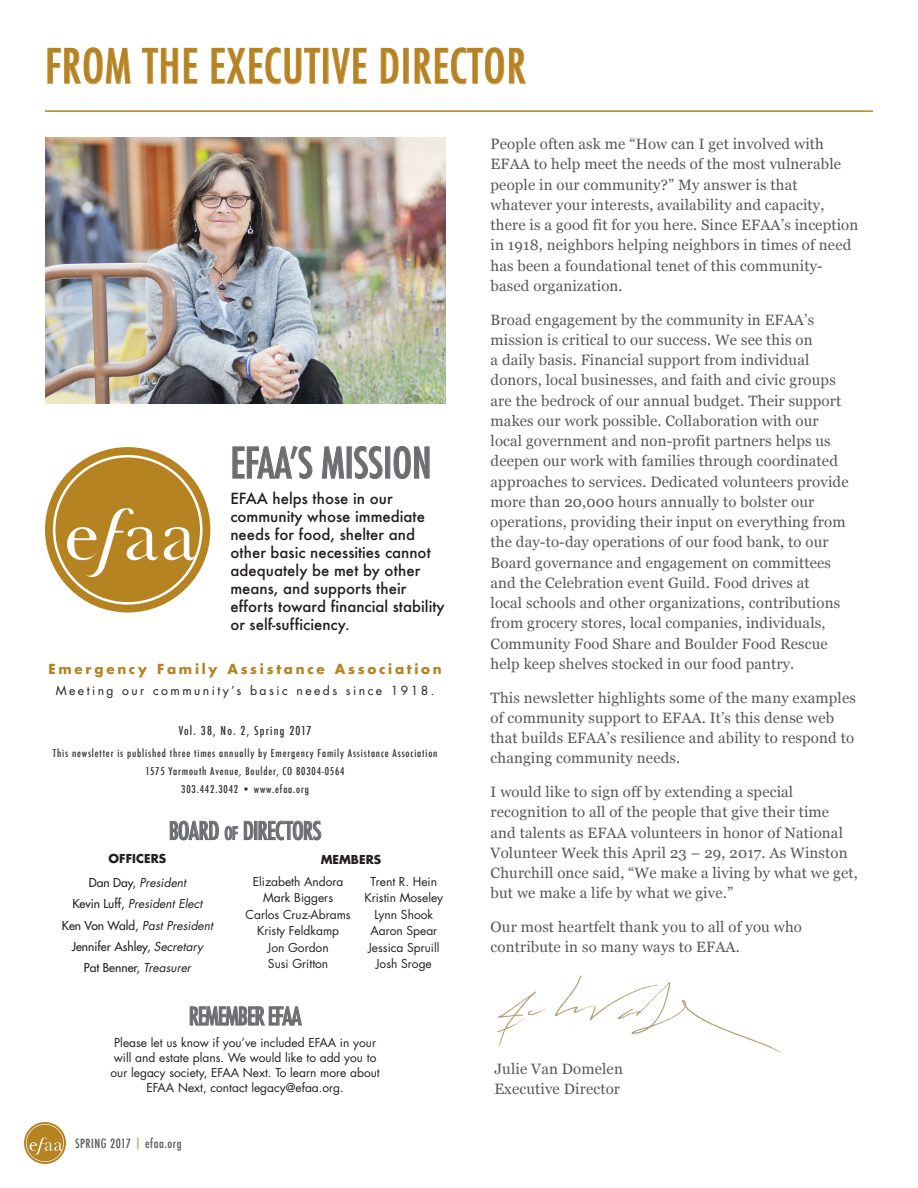
<style>
.page{position:relative;width:918px;height:1188px;background:#fff}
.page>*{position:absolute;margin:0;border:0;box-sizing:border-box;transform-origin:0 0}
.t1{font:condensed 46.5px "Futura Std";letter-spacing:.02em;color:#b68322}
.t2{font:condensed 41.4px "Futura Std";color:#6c6d70}
.t3{font:condensed 24.3px "Futura Std";letter-spacing:-.02em;color:#6c6d70}
.t4{font:condensed 24.3px "Futura Std";letter-spacing:-.04em;color:#6c6d70}
.t5{font:15px/20.2px "Georgia";letter-spacing:.01em;color:#57585a}
.t6{font:500 15px/18.1px "Futura";color:#231f20}
.t7{font:700 13.5px "Futura Std";letter-spacing:.2em;color:#b68322}
.t8{font:500 condensed 12.45px "Futura";letter-spacing:.04em;color:#57585a}
.t9{font:12.15px "Futura Std";letter-spacing:.2em;color:#231f20}
.t10{font:12px/16.5px "Futura Std";color:#231f20;text-align:center}
.t11{font:500 12px/21.3px "Futura Std";color:#231f20;text-align:center}
.t12{font:italic 12px/24.3px "Futura Std";color:#231f20;text-align:center}
.t13{font:500 condensed 12px "Futura";letter-spacing:.1em;color:#312f30}
.t14{font:700 12px "Futura Std";color:#231f20}
.t15{font:500 condensed 10.5px/18px "Futura";letter-spacing:.08em;color:#312f30;text-align:center}
.s1{font-size:17.25px}
.s2{font-weight:700;font-style:normal}
.s3{font-weight:500;font-style:normal}
.s4{font-weight:400;font-style:italic}
.s5{color:#c89b50}
</style>
<div class="page">
<img style="left:497px;top:975px;width:284px;height:78px">
<svg style="left:45px;top:447px;width:165px;height:166px"></svg>
<hr style="left:45px;top:110px;width:828px;height:2px;background:#b68322">
<img style="left:45px;top:138px;width:400px;height:266px">
<svg style="left:232px;top:446px;width:80px;height:33px"></svg>
<svg style="left:322px;top:446px;width:22px;height:33px"></svg>
<div style="left:347px;top:447px;width:5px;height:31px;border:1px solid #6c6d70"></div>
<svg style="left:354px;top:446px;width:29px;height:33px"></svg>
<div style="left:385px;top:447px;width:5px;height:31px;border:1px solid #6c6d70"></div>
<svg style="left:394px;top:446px;width:36px;height:33px"></svg>
<svg style="left:190px;top:1006px;width:112px;height:19px"></svg>
<svg style="left:47px;top:47px;width:84px;height:37px"></svg>
<svg style="left:142px;top:48px;width:36px;height:36px"></svg>
<svg style="left:184px;top:48px;width:13px;height:36px"></svg>
<svg style="left:211px;top:47px;width:109px;height:37px"></svg>
<div style="left:323px;top:48px;width:5px;height:36px;border:1px solid #d1a766"></div>
<svg style="left:332px;top:48px;width:35px;height:36px"></svg>
<svg style="left:381px;top:48px;width:18px;height:36px"></svg>
<div style="left:404px;top:48px;width:5px;height:36px;border:1px solid #d1a766"></div>
<svg style="left:415px;top:47px;width:111px;height:37px"></svg>
<svg style="left:170px;top:820px;width:49px;height:20px"></svg>
<svg style="left:225px;top:826px;width:13px;height:14px"></svg>
<svg style="left:244px;top:821px;width:9px;height:19px"></svg>
<div style="left:254px;top:821px;width:3px;height:19px;border:1px solid #6c6d70"></div>
<svg style="left:259px;top:821px;width:62px;height:19px"></svg>
<svg style="left:24px;top:1122px;width:42px;height:42px"></svg>
<h1 class="t1" style="left:45px;top:38px;width:482px">FROM THE EXECUTIVE DIRECTOR</h1>
<h2 class="t2" style="left:230px;top:438px;width:203px">EFAA’S MISSION</h2>
<p class="t6" style="left:230px;top:489px;width:216px">EFAA helps those in our community whose immediate needs for food, shelter and other basic necessities cannot adequately be met by other means, and supports their efforts toward financial stability or self-sufficiency.</p>
<p class="t7" style="left:48px;top:660px;width:395px">Emergency Family Assistance Association</p>
<p class="t9" style="left:56px;top:683px;width:380px">Meeting our community’s basic needs since 1918.</p>
<p class="t13" style="left:179px;top:723px;width:134px">Vol. 38, No. 2, Spring 2017</p>
<p class="t15" style="left:53px;top:745px;width:386px">This newsletter is published three times annually by Emergency Family Assistance Association<br>1575 Yarmouth Avenue, Boulder, CO 80304-0564<br>303.442.3042 • www.efaa.org</p>
<h3 class="t3" style="left:169px;top:816px;width:154px">BOARD <span class="s1">OF</span> DIRECTORS</h3>
<p class="t12" style="left:89px;top:846px;width:99px"><span class="s2">OFFICERS<br></span><span class="s3">Dan Day,</span> President</p>
<p class="t11" style="left:62px;top:893px;width:153px">Kevin Luff, <span class="s4">President Elect<br></span>Ken Von Wald, <span class="s4">Past President<br></span>Jennifer Ashley, <span class="s4">Secretary<br></span>Pat Benner, <span class="s4">Treasurer</span></p>
<p class="t14" style="left:321px;top:852px;width:62px">MEMBERS</p>
<p class="t10" style="left:246px;top:873px;width:107px">Elizabeth Andora<br>Mark Biggers<br>Carlos Cruz-Abrams<br>Kristy Feldkamp<br>Jon Gordon<br>Susi Gritton</p>
<p class="t10" style="left:364px;top:873px;width:80px">Trent R. Hein<br>Kristin Moseley<br>Lynn Shook<br>Aaron Spear<br>Jessica Spruill<br>Josh Sroge</p>
<h3 class="t4" style="left:189px;top:1002px;width:114px">REMEMBER EFAA</h3>
<p class="t10" style="left:111px;top:1035px;width:271px;line-height:15px">Please let us know if you’ve included EFAA in your will and estate plans. We would like to add you to our legacy society, EFAA Next. To learn more about EFAA Next, contact legacy@efaa.org.</p>
<p class="t8" style="left:75px;top:1135px;width:108px">SPRING 2017 <span class="s5">|</span> efaa.org</p>
<p class="t5" style="left:491px;top:134px;width:369px">People often ask me “How can I get involved with EFAA to help meet the needs of the most vulnerable people in our community?” My answer is that whatever your interests, availability and capacity, there is a good fit for you here. Since EFAA’s inception in 1918, neighbors helping neighbors in times of need has been a foundational tenet of this community&shy;based organization.</p>
<p class="t5" style="left:491px;top:310px;width:360px">Broad engagement by the community in EFAA’s mission is critical to our success. We see this on<br>a daily basis. Financial support from individual donors, local businesses, and faith and civic groups are the bedrock of our annual budget. Their support makes our work possible. Collaboration with our local government and non-profit partners helps us deepen our work with families through coordinated approaches to services. Dedicated volunteers provide more than 20,000 hours annually to bolster our operations, providing their input on everything from the day-to-day operations of our food bank, to our Board governance and engagement on committees and the Celebration event Guild. Food drives at<br>local schools and other organizations, contributions from grocery stores, local companies, individuals, Community Food Share and Boulder Food Rescue help keep shelves stocked in our food pantry.</p>
<p class="t5" style="left:491px;top:688px;width:367px">This newsletter highlights some of the many examples of community support to EFAA. It’s this dense web that builds EFAA’s resilience and ability to respond to changing community needs.</p>
<p class="t5" style="left:491px;top:782px;width:369px">I would like to sign off by extending a special recognition to all of the people that give their time and talents as EFAA volunteers in honor of National Volunteer Week this April 23 – 29, 2017. As Winston Churchill once said, “We make a living by what we get, but we make a life by what we give.”</p>
<p class="t5" style="left:491px;top:917px;width:313px">Our most heartfelt thank you to all of you who contribute in so many ways to EFAA.</p>
<p class="t5" style="left:494px;top:1059px;width:130px">Julie Van Domelen<br>Executive Director</p>
</div>
